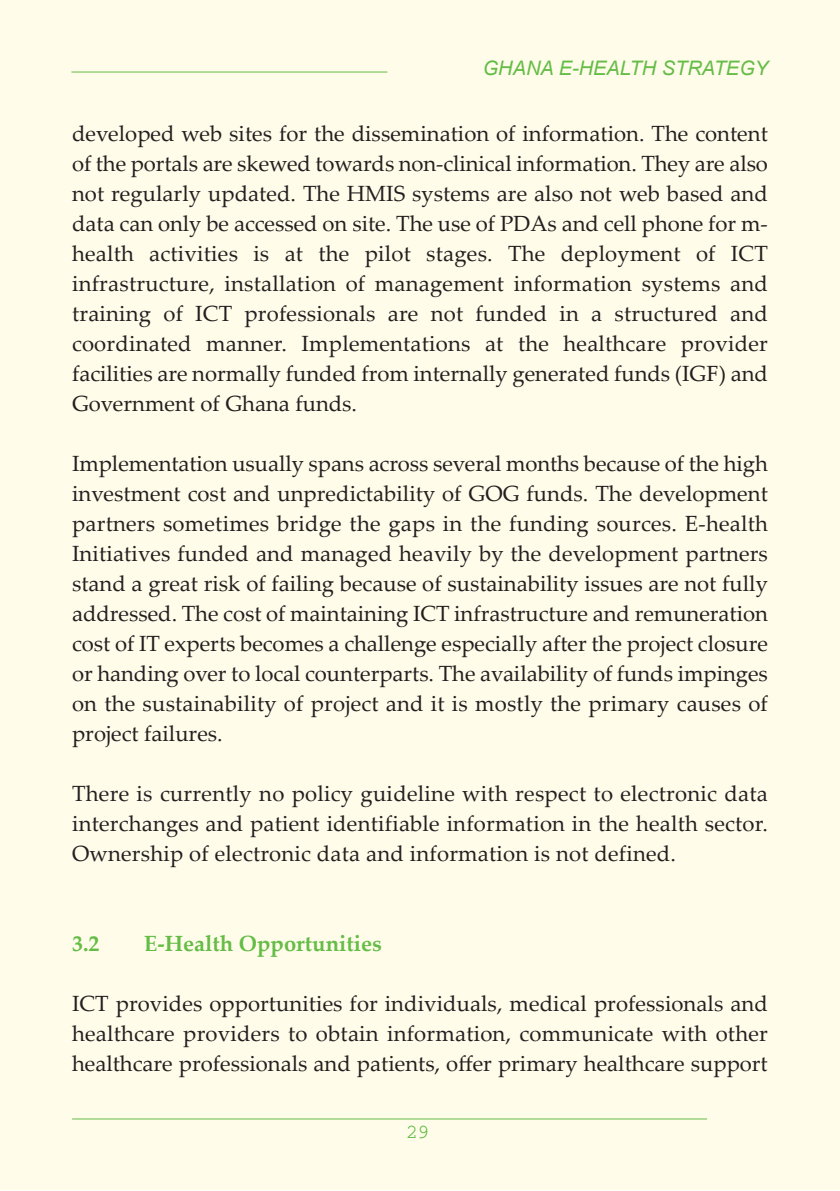
<style>
.page{position:relative;width:840px;height:1191px;background:#fff}
.page>*{position:absolute;margin:0;border:0;box-sizing:border-box;transform-origin:0 0}
.t1{font:22px/30px "Palatino Linotype";color:#231f20;text-align:justify}
.t2{font:700 22px "Palatino Linotype";color:#65bc47}
.t3{font:italic 20px "Arial";color:#65bc47}
.t4{font:20px "Courier";color:#65bc47}
</style>
<div class="page">
<div style="left:1px;top:0;width:838px;height:1190px;background:#fffdea"></div>
<hr style="left:71px;top:72px;width:316px;height:1px;background:#65bc47">
<hr style="left:72px;top:1118px;width:634px;height:1px;background:#65bc47">
<p class="t3" style="left:482px;top:56px;width:287px">GHANA E-HEALTH STRATEGY</p>
<p class="t1" style="left:72px;top:121px;width:697px">developed web sites for the dissemination of information. The content of the portals are skewed towards non-clinical information. They are also not regularly updated. The HMIS systems are also not web based and data can only be accessed on site. The use of PDAs and cell phone for m&shy;health activities is at the pilot stages. The deployment of ICT infrastructure, installation of management information systems and training of ICT professionals are not funded in a structured and coordinated manner. Implementations at the healthcare provider facilities are normally funded from internally generated funds (IGF) and Government of Ghana funds.</p>
<p class="t1" style="left:72px;top:451px;width:697px">Implementation usually spans across several months because of the high investment cost and unpredictability of GOG funds. The development partners sometimes bridge the gaps in the funding sources. E-health Initiatives funded and managed heavily by the development partners stand a great risk of failing because of sustainability issues are not fully addressed. The cost of maintaining ICT infrastructure and remuneration cost of IT experts becomes a challenge especially after the project closure or handing over to local counterparts. The availability of funds impinges on the sustainability of project and it is mostly the primary causes of project failures.</p>
<p class="t1" style="left:72px;top:781px;width:697px">There is currently no policy guideline with respect to electronic data interchanges and patient identifiable information in the health sector.<br>Ownership of electronic data and information is not defined.</p>
<p class="t2" style="left:72px;top:935px;width:29px">3.2</p>
<p class="t2" style="left:144px;top:935px;width:239px">E-Health Opportunities</p>
<p class="t1" style="left:72px;top:991px;width:697px">ICT provides opportunities for individuals, medical professionals and healthcare providers to obtain information, communicate with other healthcare professionals and patients, offer primary healthcare support</p>
<p class="t4" style="left:406px;top:1125px;width:25px">29</p>
</div>
